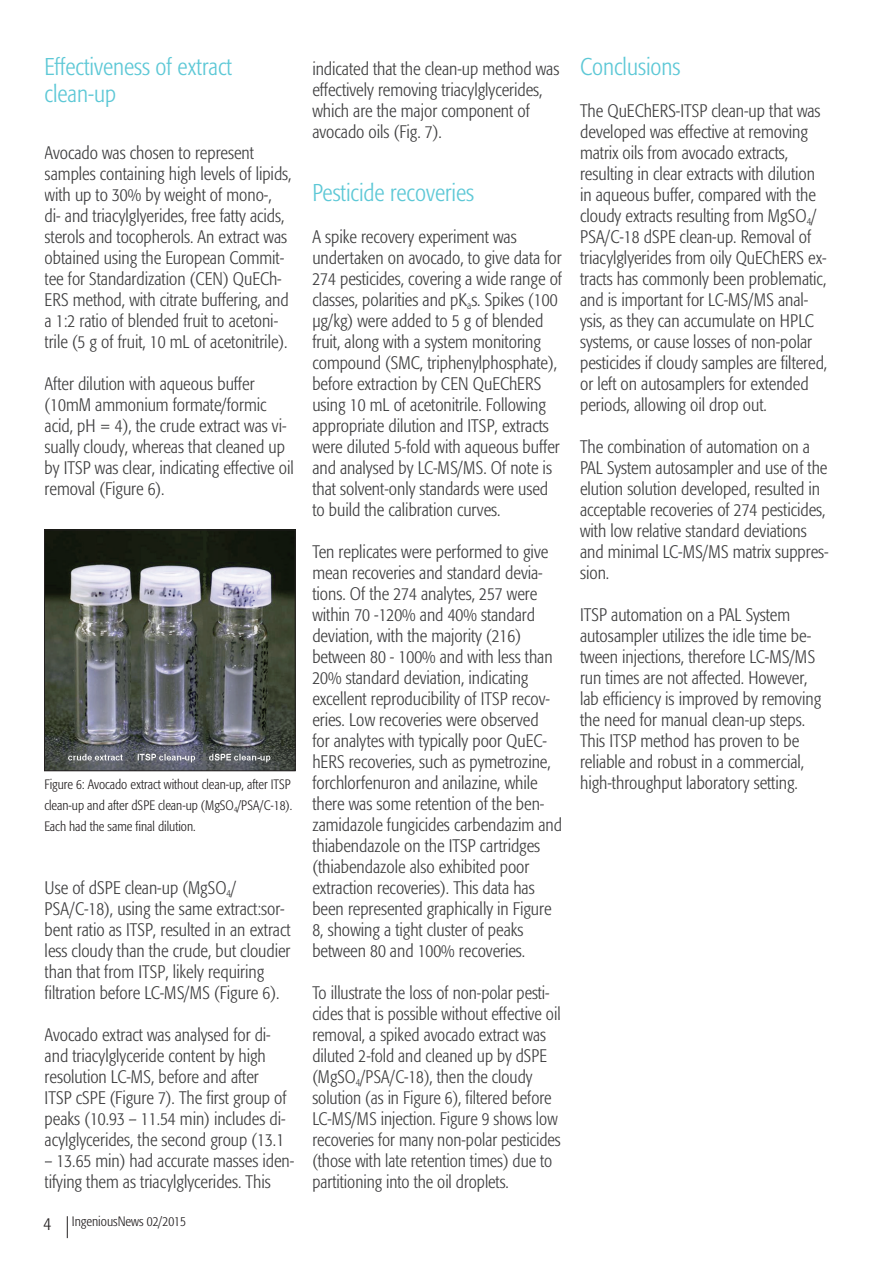
<style>
.page{position:relative;width:893px;height:1263px;background:#fff}
.page>*{position:absolute;margin:0;border:0;box-sizing:border-box;transform-origin:0 0}
.t1{font:300 condensed 24px/27px "Formata BQ";color:#5dc8d6}
.Running_text{font:300 condensed 18px/21px "Formata BQ";color:#3e3e3f}
.Legend{font:300 condensed 13.5px/21px "Formata BQ";color:#231f20}
.s1{font-size:18px}
</style>
<div class="page">
<svg style="left:67px;top:1216px;width:1px;height:22px"></svg>
<img style="left:46px;top:532px;width:247px;height:237px">
<div style="left:44px;top:530px;width:251px;height:241px;border:1px solid #231f20"></div>
<p class="t1" style="left:580px;top:53px;width:102px">Conclusions</p>
<p class="Running_text" style="left:580px;top:100px;width:249px">The QuEChERS-ITSP clean-up that was developed was effective at removing matrix oils from avocado extracts, resulting in clear extracts with dilution in aqueous buffer, compared with the cloudy extracts resulting from MgSO<sub>4</sub>/ PSA/C-18 dSPE clean-up. Removal of triacylglyerides from oily QuEChERS ex&shy;tracts has commonly been problematic, and is important for LC-MS/MS anal&shy;ysis, as they can accumulate on HPLC systems, or cause losses of non-polar pesticides if cloudy samples are filtered, or left on autosamplers for extended periods, allowing oil drop out.</p>
<p class="Running_text" style="left:580px;top:436px;width:250px">The combination of automation on a PAL System autosampler and use of the elution solution developed, resulted in acceptable recoveries of 274 pesticides, with low relative standard deviations and minimal LC-MS/MS matrix suppres&shy;sion.</p>
<p class="Running_text" style="left:580px;top:604px;width:243px">ITSP automation on a PAL System autosampler utilizes the idle time be&shy;tween injections, therefore LC-MS/MS run times are not affected. However, lab efficiency is improved by removing the need for manual clean-up steps.<br>This ITSP method has proven to be reliable and robust in a commercial,</p>
<p class="t1" style="left:45px;top:53px;width:189px">Effectiveness of extract clean-up</p>
<p class="Running_text" style="left:45px;top:142px;width:248px">Avocado was chosen to represent samples containing high levels of lipids, with up to 30% by weight of mono-, di- and triacylglyerides, free fatty acids, sterols and tocopherols. An extract was obtained using the European Commit&shy;tee for Standardization (CEN) QuECh-ERS method, with citrate buffering, and a 1:2 ratio of blended fruit to acetoni&shy;trile (5 g of fruit, 10 mL of acetonitrile).</p>
<p class="Running_text" style="left:45px;top:373px;width:251px">After dilution with aqueous buffer (10mM ammonium formate/formic acid, pH = 4), the crude extract was vi&shy;sually cloudy, whereas that cleaned up by ITSP was clear, indicating effective oil removal (Figure 6).</p>
<p class="Running_text" style="left:312px;top:58px;width:249px">indicated that the clean-up method was effectively removing triacylglycerides, which are the major component of avocado oils (Fig. 7).</p>
<p class="t1" style="left:312px;top:179px;width:163px">Pesticide recoveries</p>
<p class="Running_text" style="left:312px;top:226px;width:251px">A spike recovery experiment was undertaken on avocado, to give data for 274 pesticides, covering a wide range of classes, polarities and pK<sub>a</sub>s. Spikes (100 μg/kg) were added to 5 g of blended fruit, along with a system monitoring compound (SMC, triphenylphosphate), before extraction by CEN QuEChERS using 10 mL of acetonitrile. Following appropriate dilution and ITSP, extracts were diluted 5-fold with aqueous buffer and analysed by LC-MS/MS. Of note is that solvent-only standards were used to build the calibration curves.</p>
<p class="Running_text" style="left:312px;top:541px;width:251px">Ten replicates were performed to give mean recoveries and standard devia&shy;tions. Of the 274 analytes, 257 were within 70 -120% and 40% standard deviation, with the majority (216) between 80 - 100% and with less than 20% standard deviation, indicating excellent reproducibility of ITSP recov&shy;eries. Low recoveries were observed<br>for analytes with typically poor QuEC&shy;hERS recoveries, such as pymetrozine, forchlorfenuron and anilazine, while there was some retention of the ben&shy;zamidazole fungicides carbendazim and thiabendazole on the ITSP cartridges (thiabendazole also exhibited poor extraction recoveries). This data has been represented graphically in Figure 8, showing a tight cluster of peaks between 80 and 100% recoveries.</p>
<p class="Running_text" style="left:312px;top:982px;width:250px">To illustrate the loss of non-polar pesti&shy;cides that is possible without effective oil removal, a spiked avocado extract was diluted 2-fold and cleaned up by dSPE (MgSO<sub>4</sub>/PSA/C-18), then the cloudy solution (as in Figure 6), filtered before LC-MS/MS injection. Figure 9 shows low recoveries for many non-polar pesticides (those with late retention times) due to partitioning into the oil droplets.</p>
<p class="Legend" style="left:44px;top:774px;width:248px">Figure 6: Avocado extract without clean-up, after ITSP</p>
<p class="Running_text" style="left:580px;top:772px;width:219px">high-throughput laboratory setting.</p>
<p class="Legend" style="left:44px;top:795px;width:249px">clean-up and after dSPE clean-up (MgSO<sub>4</sub>/PSA/C-18).<br>Each had the same final dilution.</p>
<p class="Running_text" style="left:45px;top:877px;width:247px">Use of dSPE clean-up (MgSO<sub>4</sub>/ PSA/C-18), using the same extract:sor&shy;bent ratio as ITSP, resulted in an extract less cloudy than the crude, but cloudier than that from ITSP, likely requiring filtration before LC-MS/MS (Figure 6).</p>
<p class="Running_text" style="left:45px;top:1024px;width:243px">Avocado extract was analysed for di&shy;and triacylglyceride content by high resolution LC-MS, before and after ITSP cSPE (Figure 7). The first group of peaks (10.93 – 11.54 min) includes di&shy;acylglycerides, the second group (13.1</p>
<p class="Running_text" style="left:45px;top:1150px;width:251px">– 13.65 min) had accurate masses iden&shy;tifying them as triacylglycerides. This</p>
<p class="Legend" style="left:44px;top:1211px;width:144px"><span class="s1">4</span> IngeniousNews 02/2015</p>
</div>
